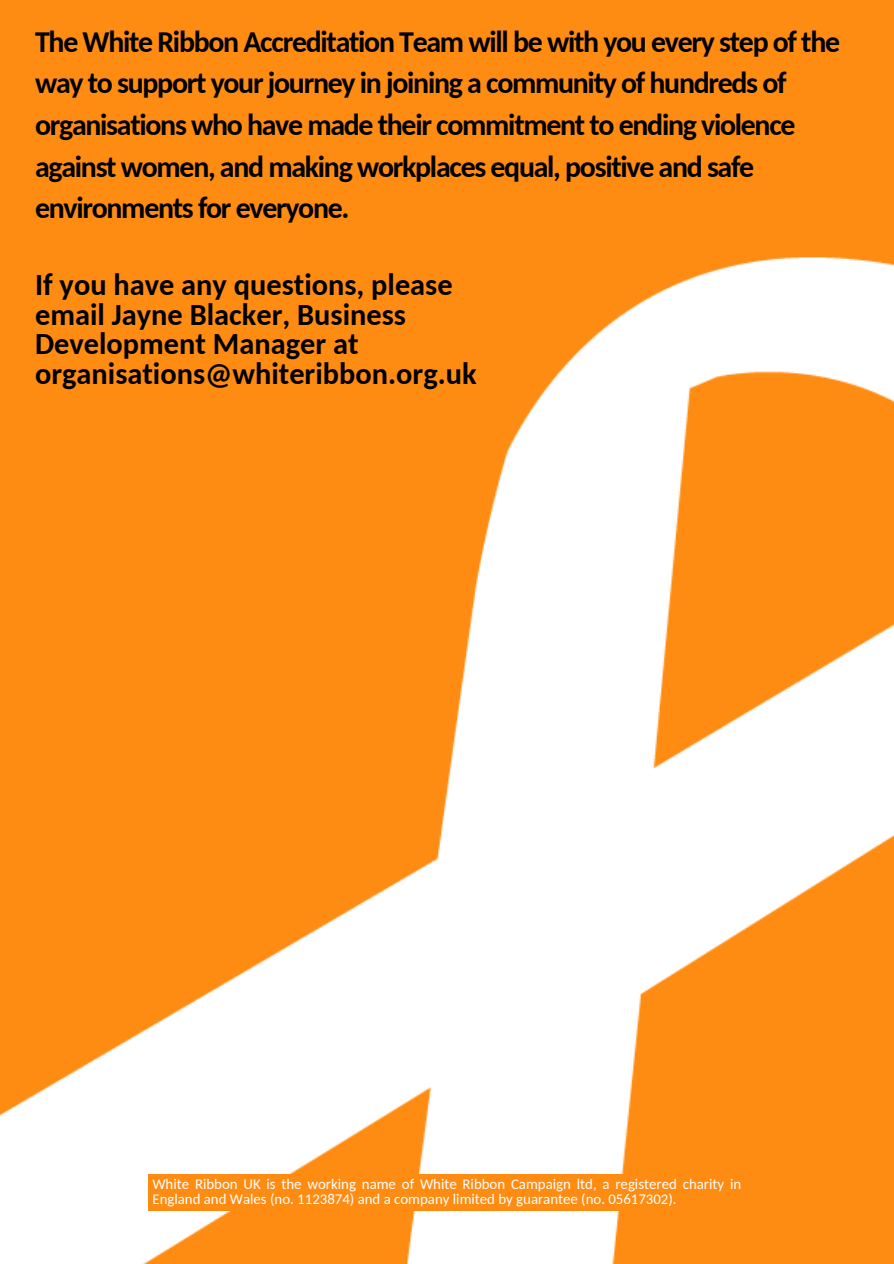
<style>
.page{position:relative;width:894px;height:1264px;background:#fff}
.page>*{position:absolute;margin:0;border:0;box-sizing:border-box;transform-origin:0 0}
.t1{font:700 30.3px/29.4px "Carlito";color:#000}
.t2{font:700 29.85px/41.7px "Carlito";letter-spacing:-.045em;color:#000}
.t3{font:14.85px/14.9px "Carlito";color:#fff}
</style>
<div class="page">
<div style="left:0;top:0;width:893px;height:1263px;background:#ff8c12"></div>
<img style="left:0;top:257px;width:893px;height:1006px">
<div style="left:148px;top:1174px;width:597px;height:36px;background:#ff8c12"></div>
<p class="t2" style="left:35px;top:23px;width:806px">The White Ribbon Accreditation Team will be with you every step of the way to support your journey in joining a community of hundreds of organisations who have made their commitment to ending violence against women, and making workplaces equal, positive and safe environments for everyone.</p>
<h1 class="t1" style="left:35px;top:273px;width:443px">If you have any questions, please email Jayne Blacker, Business<br>Development Manager at organisations@whiteribbon.org.uk</h1>
<p class="t3" style="left:152px;top:1177px;width:590px">White Ribbon UK is the working name of White Ribbon Campaign ltd, a registered charity in<br>England and Wales (no. 1123874) and a company limited by guarantee (no. 05617302).</p>
</div>
